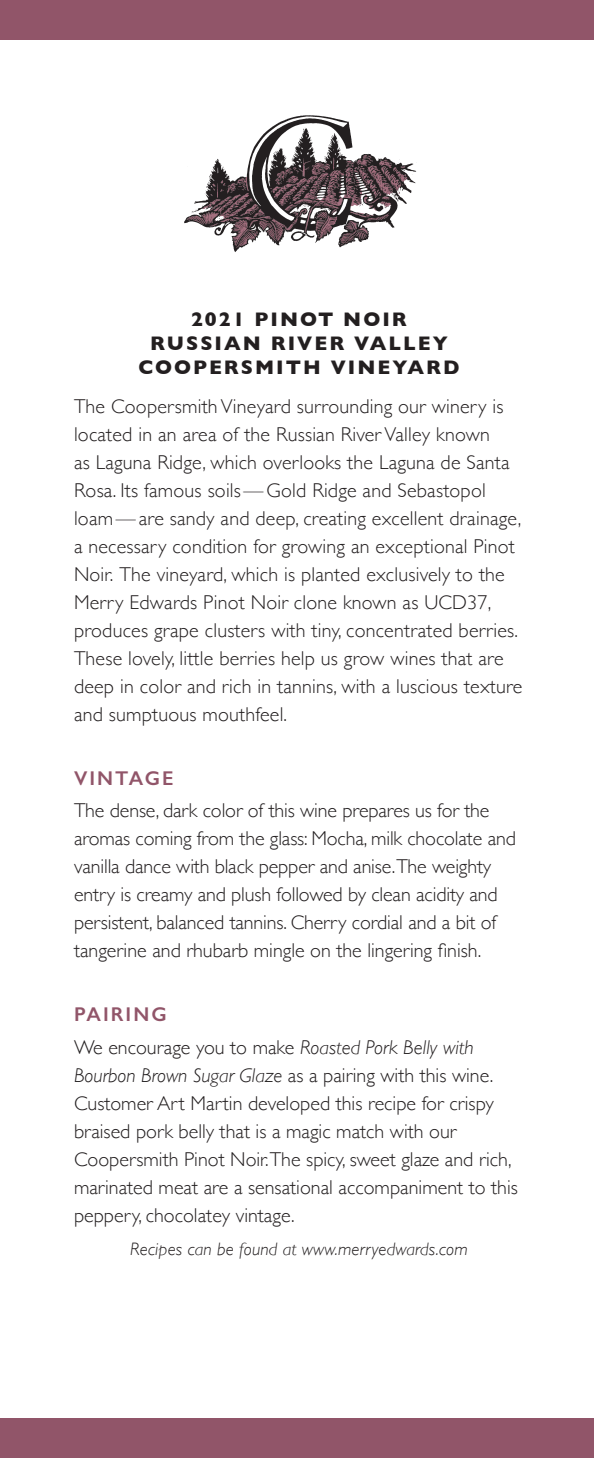
<style>
.page{position:relative;width:594px;height:1458px;background:#fff}
.page>*{position:absolute;margin:0;border:0;box-sizing:border-box;transform-origin:0 0}
.Body_Text{font:300 20px/28px "Gill Sans";letter-spacing:.01em;color:#231f20}
.Heading{font:700 20px "Gill Sans";letter-spacing:.1em;color:#231f20}
.Subhead{font:600 20px "Gill Sans";letter-spacing:.1em;color:#915569}
.Body_Text-2{font:italic 300 18px "Gill Sans";letter-spacing:.01em;color:#231f20}
.s1{font-style:italic}
</style>
<div class="page">
<div style="left:0;top:0;width:594px;height:40px;background:#915569"></div>
<div style="left:0;top:1418px;width:594px;height:40px;background:#915569"></div>
<img style="left:184px;top:115px;width:232px;height:137px">
<p class="Heading" style="left:191px;top:303px;width:217px">2021 PINOT NOIR</p>
<p class="Heading" style="left:150px;top:327px;width:299px">RUSSIAN RIVER VALLEY</p>
<p class="Heading" style="left:138px;top:351px;width:323px">COOPERSMITH VINEYARD</p>
<p class="Body_Text" style="left:74px;top:392px;width:450px">The Coopersmith Vineyard surrounding our winery is located in an area of the Russian River Valley known<br>as Laguna Ridge, which overlooks the Laguna de Santa Rosa. Its famous soils— Gold Ridge and Sebastopol loam— are sandy and deep, creating excellent drainage, a necessary condition for growing an exceptional Pinot Noir. The vineyard, which is planted exclusively to the Merry Edwards Pinot Noir clone known as UCD37, produces grape clusters with tiny, concentrated berries.<br>These lovely, little berries help us grow wines that are deep in color and rich in tannins, with a luscious texture and sumptuous mouthfeel.</p>
<p class="Subhead" style="left:74px;top:766px;width:101px">VINTAGE</p>
<p class="Body_Text" style="left:74px;top:796px;width:443px">The dense, dark color of this wine prepares us for the aromas coming from the glass: Mocha, milk chocolate and vanilla dance with black pepper and anise.The weighty entry is creamy and plush followed by clean acidity and persistent, balanced tannins. Cherry cordial and a bit of tangerine and rhubarb mingle on the lingering finish.</p>
<p class="Subhead" style="left:74px;top:1003px;width:94px">PAIRING</p>
<p class="Body_Text" style="left:74px;top:1032px;width:445px">We encourage you to make <span class="s1">Roasted Pork Belly with Bourbon Brown Sugar Glaze</span> as a pairing with this wine.<br>Customer Art Martin developed this recipe for crispy braised pork belly that is a magic match with our Coopersmith Pinot Noir.The spicy, sweet glaze and rich, marinated meat are a sensational accompaniment to this peppery, chocolatey vintage.</p>
<p class="Body_Text-2" style="left:130px;top:1239px;width:339px">Recipes can be found at www.merryedwards.com</p>
</div>
